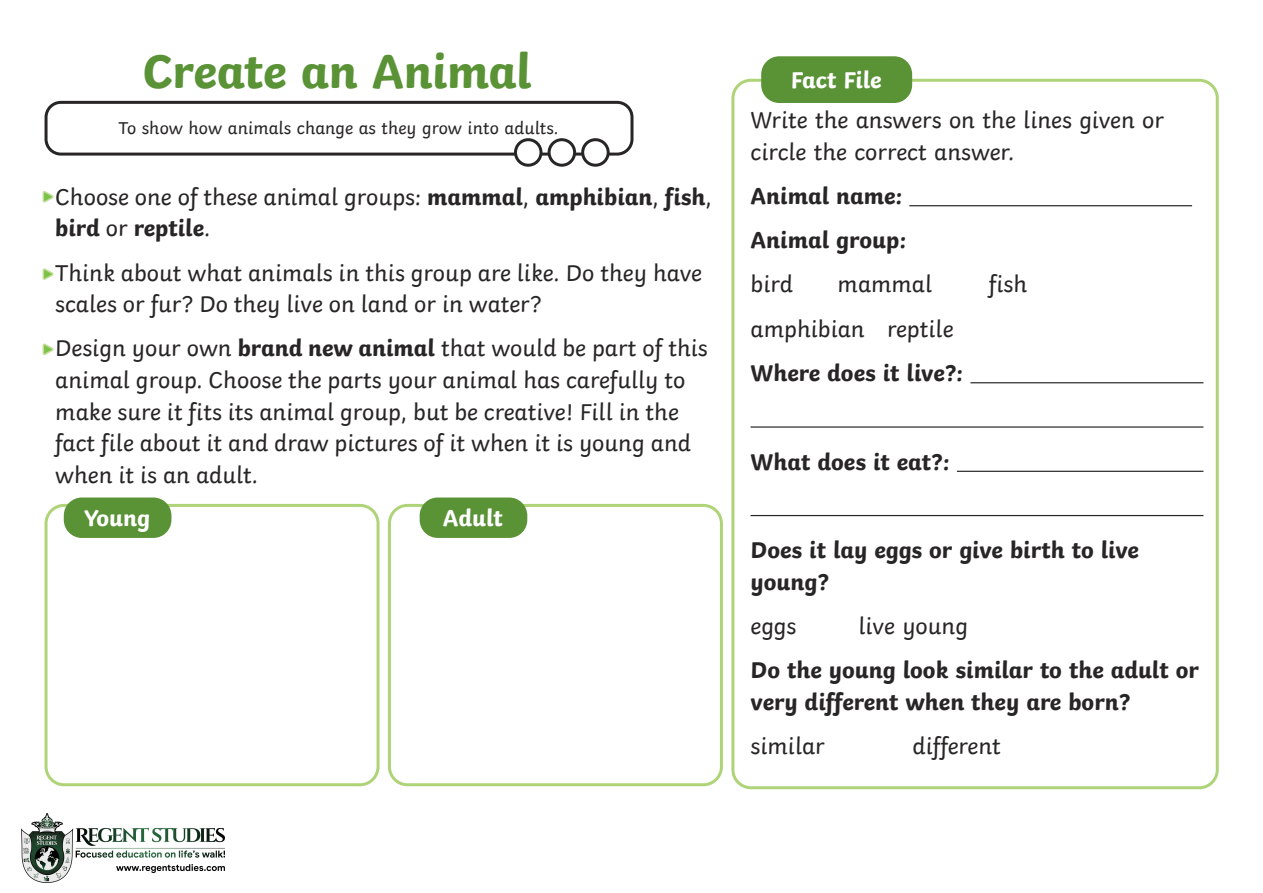
<style>
.page{position:relative;width:1263px;height:893px;background:#fff}
.page>*{position:absolute;margin:0;border:0;box-sizing:border-box;transform-origin:0 0}
.Heading_1{font:700 49.5px "Twinkl";letter-spacing:-.01em;color:#5a9236}
.KS1_Body_Copy{font:24px/31.5px "Twinkl";color:#282526}
.KS1_Body_Copy-2{font:700 24px/31.5px "Twinkl";color:#282526}
.t1{font:700 24px "Twinkl";color:#fff}
.Aim{font:18px "Twinkl";color:#282526}
.s1{font-weight:700}
</style>
<div class="page">
<div style="left:45px;top:101px;width:588px;height:55px;border:3px solid #282526;border-radius:15px"></div>
<div style="left:515px;top:140px;width:26px;height:25px;background:#fff;border-radius:50%"></div>
<div style="left:514px;top:138px;width:28px;height:29px;border:3px solid #282526;border-radius:50%"></div>
<div style="left:549px;top:140px;width:26px;height:25px;background:#fff;border-radius:50%"></div>
<div style="left:548px;top:138px;width:28px;height:29px;border:3px solid #282526;border-radius:50%"></div>
<div style="left:583px;top:140px;width:25px;height:25px;background:#fff;border-radius:50%"></div>
<div style="left:581px;top:138px;width:29px;height:29px;border:3px solid #282526;border-radius:50%"></div>
<svg style="left:42px;top:191px;width:12px;height:11px"></svg>
<svg style="left:42px;top:268px;width:12px;height:11px"></svg>
<svg style="left:42px;top:343px;width:12px;height:12px"></svg>
<div style="left:731px;top:79px;width:488px;height:710px;border:3px solid #aed477;border-radius:18px"></div>
<div style="left:45px;top:504px;width:334px;height:282px;border:3px solid #aed477;border-radius:18px"></div>
<div style="left:388px;top:504px;width:335px;height:282px;border:3px solid #aed477;border-radius:18px"></div>
<hr style="left:909px;top:205px;width:283px;height:1px;background:#282526">
<hr style="left:970px;top:382px;width:233px;height:1px;background:#282526">
<hr style="left:750px;top:426px;width:453px;height:2px;background:#282526">
<hr style="left:957px;top:471px;width:246px;height:1px;background:#282526">
<hr style="left:750px;top:515px;width:453px;height:1px;background:#282526">
<div style="left:64px;top:497px;width:107px;height:41px;background:#5a9236;border-radius:18px"></div>
<div style="left:420px;top:497px;width:107px;height:41px;background:#5a9236;border-radius:18px"></div>
<div style="left:761px;top:56px;width:151px;height:47px;background:#5a9236;border-radius:18px"></div>
<img style="left:22px;top:814px;width:202px;height:69px">
<p class="Heading_1" style="left:143px;top:31px;width:390px">Create an Animal</p>
<p class="Aim" style="left:119px;top:114px;width:441px">To show how animals change as they grow into adults.</p>
<p class="KS1_Body_Copy" style="left:750px;top:102px;width:415px">Write the answers on the lines given or circle the correct answer.</p>
<p class="KS1_Body_Copy-2" style="left:750px;top:178px;width:153px">Animal name:</p>
<p class="KS1_Body_Copy-2" style="left:750px;top:222px;width:157px">Animal group:</p>
<p class="KS1_Body_Copy" style="left:750px;top:266px;width:44px">bird</p>
<p class="KS1_Body_Copy" style="left:837px;top:266px;width:96px">mammal</p>
<p class="KS1_Body_Copy" style="left:989px;top:266px;width:40px">fish</p>
<p class="KS1_Body_Copy" style="left:750px;top:311px;width:204px">amphibian reptile</p>
<p class="KS1_Body_Copy-2" style="left:750px;top:355px;width:214px">Where does it live?:</p>
<p class="t1" style="left:791px;top:60px;width:92px">Fact File</p>
<p class="KS1_Body_Copy" style="left:55px;top:179px;width:658px;text-indent:-13px">• Choose one of these animal groups: <span class="s1">mammal</span>, <span class="s1">amphibian</span>, <span class="s1">fish</span>, <span class="s1">bird</span> or <span class="s1">reptile</span>.</p>
<p class="KS1_Body_Copy" style="left:55px;top:255px;width:648px;text-indent:-13px">• Think about what animals in this group are like. Do they have scales or fur? Do they live on land or in water?</p>
<p class="KS1_Body_Copy" style="left:55px;top:331px;width:654px;text-indent:-13px">• Design your own <span class="s1">brand new animal</span> that would be part of this animal group. Choose the parts your animal has carefully to make sure it fits its animal group, but be creative! Fill in the fact file about it and draw pictures of it when it is young and when it is an adult.</p>
<p class="KS1_Body_Copy-2" style="left:750px;top:443px;width:200px">What does it eat?:</p>
<p class="t1" style="left:84px;top:498px;width:68px">Young</p>
<p class="t1" style="left:443px;top:498px;width:62px">Adult</p>
<p class="KS1_Body_Copy-2" style="left:750px;top:532px;width:390px">Does it lay eggs or give birth to live young?</p>
<p class="KS1_Body_Copy" style="left:750px;top:608px;width:47px">eggs</p>
<p class="KS1_Body_Copy" style="left:858px;top:608px;width:111px">live young</p>
<p class="KS1_Body_Copy-2" style="left:750px;top:652px;width:450px">Do the young look similar to the adult or very different when they are born?</p>
<p class="KS1_Body_Copy" style="left:750px;top:728px;width:76px">similar</p>
<p class="KS1_Body_Copy" style="left:912px;top:728px;width:90px">different</p>
</div>
